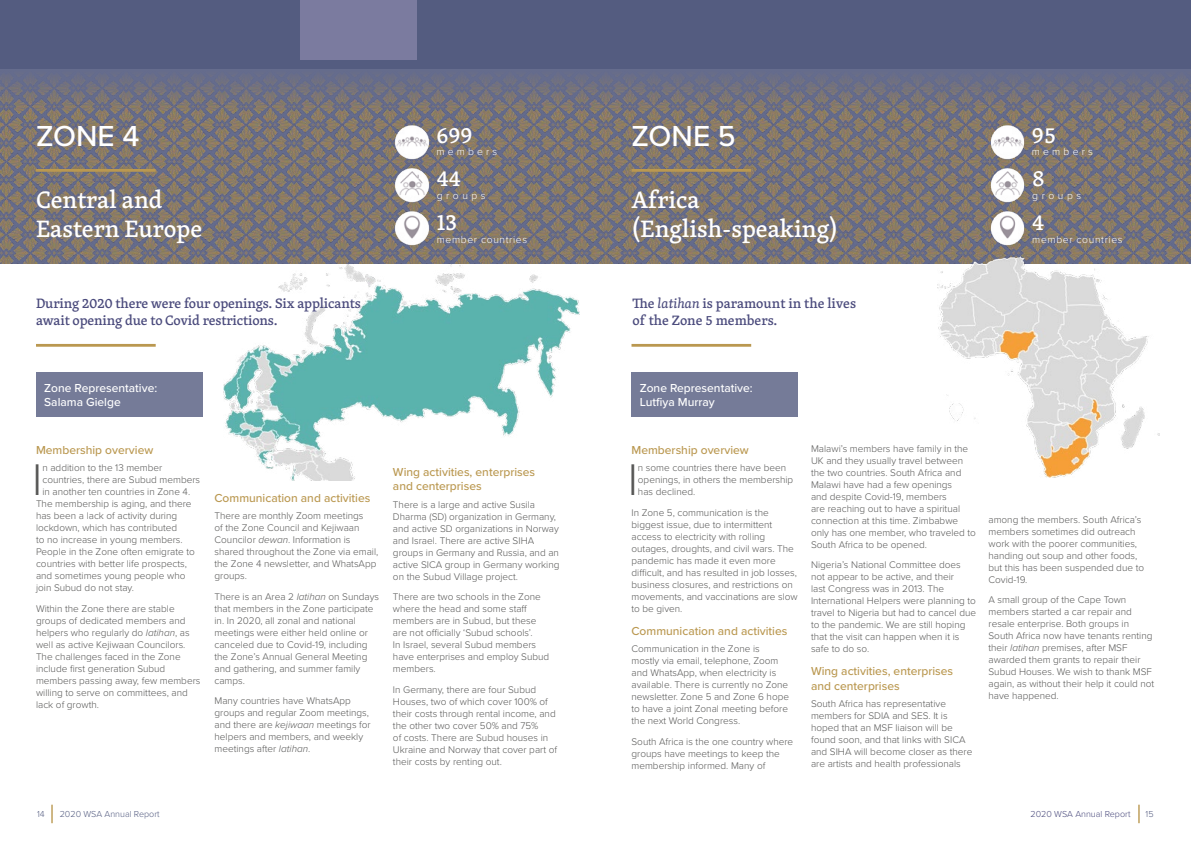
<style>
.page{position:relative;width:1191px;height:842px;background:#fff}
.page>*{position:absolute;margin:0;border:0;box-sizing:border-box;transform-origin:0 0}
.t1{font:300 100.6px "Proxima Nova";color:#fff}
.t2{font:300 46px "Proxima Nova";color:#575756}
.t3{font:500 30px "Proxima Nova";color:#fff}
.t4{font:500 24.4px/29.3px "Skolar Latin";color:#fff}
.t5{font:500 23px/43.4px "Skolar Latin";color:#fff}
.t6{font:500 14px/16.8px "Skolar Latin";letter-spacing:-.01em;color:#4a4a7c}
.t7{font:500 12px/14.4px "Proxima Nova";color:#ba9850}
.t8{font:500 12px/14.4px "Proxima Nova";color:#fff}
.t9{font:300 10.3px "Proxima Nova";letter-spacing:.06em;color:#fff}
.t10{font:300 10.3px "Proxima Nova";letter-spacing:.305em;color:#fff}
.t11{font:300 10px/12px "Proxima Nova";color:#575756}
.t12{font:300 9px "Proxima Nova";color:#545c80}
.t13{font:300 9px "Proxima Nova";color:#4a4a7c}
.s1{font-style:italic}
.s2{font-weight:400;font-style:italic}
</style>
<div class="page">
<div style="left:0;top:0;width:1191px;height:69px;background:#545c80"></div>
<svg style="left:51px;top:805px;width:2px;height:18px"></svg>
<svg style="left:1138px;top:805px;width:1px;height:18px"></svg>
<div style="left:300px;top:0;width:116px;height:60px;background:#7b7b9f"></div>
<img style="left:0;top:69px;width:1191px;height:195px">
<hr style="left:36px;top:169px;width:120px;height:3px;background:#ba9850">
<hr style="left:36px;top:344px;width:120px;height:3px;background:#ba9850">
<img style="left:223px;top:264px;width:356px;height:217px">
<div style="left:36px;top:372px;width:166px;height:44px;background:#757b98"></div>
<img style="left:393px;top:123px;width:38px;height:38px">
<img style="left:393px;top:166px;width:38px;height:38px">
<img style="left:393px;top:209px;width:38px;height:38px">
<img style="left:937px;top:256px;width:222px;height:222px">
<hr style="left:631px;top:169px;width:120px;height:3px;background:#ba9850">
<div style="left:631px;top:372px;width:167px;height:44px;background:#757b98"></div>
<img style="left:988px;top:123px;width:38px;height:38px">
<img style="left:988px;top:166px;width:38px;height:38px">
<img style="left:988px;top:209px;width:38px;height:38px">
<hr style="left:631px;top:344px;width:120px;height:3px;background:#ba9850">
<h1 class="t1" style="left:36px;top:83px;width:32px">1</h1>
<h3 class="t3" style="left:36px;top:114px;width:105px">ZONE 4</h3>
<h3 class="t4" style="left:36px;top:184px;width:168px">Central and<br>Eastern Europe</h3>
<h3 class="t6" style="left:36px;top:295px;width:326px">During 2020 there were four openings. Six applicants await opening due to Covid restrictions.</h3>
<h3 class="t5" style="left:436px;top:112px;width:38px">699<br>44</h3>
<p class="t9" style="left:437px;top:187px;width:50px">groups</p>
<p class="t9" style="left:437px;top:232px;width:92px">member countries</p>
<p class="t10" style="left:436px;top:144px;width:62px">members</p>
<h3 class="t5" style="left:437px;top:199px;width:22px">13</h3>
<p class="t8" style="left:44px;top:380px;width:115px">Zone Representative:<br>Salama Gielge</p>
<p class="t7" style="left:36px;top:442px;width:119px">Membership overview</p>
<h2 class="t2" style="left:32px;top:446px;width:12px">I</h2>
<p class="t11" style="left:42px;top:461px;width:121px">n addition to the 13 member</p>
<p class="t11" style="left:42px;top:473px;width:159px">countries, there are Subud members</p>
<p class="t11" style="left:42px;top:485px;width:149px">in another ten countries in Zone 4.</p>
<p class="t11" style="left:36px;top:497px;width:157px">The membership is aging, and there</p>
<p class="t11" style="left:36px;top:509px;width:143px">has been a lack of activity during</p>
<p class="t11" style="left:36px;top:521px;width:143px">lockdown, which has contributed</p>
<p class="t11" style="left:36px;top:533px;width:148px">to no increase in young members.</p>
<p class="t11" style="left:36px;top:545px;width:160px">People in the Zone often emigrate to</p>
<p class="t11" style="left:36px;top:557px;width:152px">countries with better life prospects,</p>
<p class="t11" style="left:36px;top:569px;width:151px">and sometimes young people who</p>
<p class="t11" style="left:36px;top:581px;width:100px">join Subud do not stay.</p>
<p class="t11" style="left:36px;top:602px;width:166px">Within the Zone there are stable groups of dedicated members and helpers who regularly do <span class="s1">latihan</span>, as well as active Kejiwaan Councilors.<br>The challenges faced in the Zone include first generation Subud members passing away, few members willing to serve on committees, and lack of growth.</p>
<p class="t7" style="left:214px;top:490px;width:157px">Communication and activities</p>
<p class="t11" style="left:214px;top:509px;width:165px">There are monthly Zoom meetings<br>of the Zone Council and Kejiwaan<br>Councilor <span class="s1">dewan</span>. Information is shared throughout the Zone via email, the Zone 4 newsletter, and WhatsApp groups.</p>
<p class="t11" style="left:214px;top:590px;width:166px">There is an Area 2 <span class="s1">latihan</span> on Sundays that members in the Zone participate in. In 2020, all zonal and national meetings were either held online or canceled due to Covid-19, including the Zone’s Annual General Meeting and gathering, and summer family camps.</p>
<p class="t11" style="left:214px;top:694px;width:158px">Many countries have WhatsApp groups and regular Zoom meetings, and there are <span class="s1">kejiwaan</span> meetings for helpers and members, and weekly meetings after <span class="s1">latihan</span>.</p>
<p class="t7" style="left:393px;top:464px;width:144px">Wing activities, enterprises and centerprises</p>
<p class="t11" style="left:393px;top:498px;width:168px">There is a large and active Susila Dharma (SD) organization in Germany, and active SD organizations in Norway and Israel. There are active SIHA groups in Germany and Russia, and an active SICA group in Germany working on the Subud Village project.</p>
<p class="t11" style="left:393px;top:590px;width:158px">There are two schools in the Zone where the head and some staff members are in Subud, but these are not officially ‘Subud schools’.<br>In Israel, several Subud members have enterprises and employ Subud members.</p>
<p class="t11" style="left:393px;top:683px;width:166px">In Germany, there are four Subud Houses, two of which cover 100% of their costs through rental income, and the other two cover 50% and 75%<br>of costs. There are Subud houses in Ukraine and Norway that cover part of their costs by renting out.</p>
<h3 class="t3" style="left:631px;top:114px;width:106px">ZONE 5</h3>
<h3 class="t4" style="left:631px;top:184px;width:208px">Africa (English-speaking)</h3>
<h3 class="t6" style="left:632px;top:295px;width:225px">The <span class="s2">latihan</span> is paramount in the lives of the Zone 5 members.</h3>
<h3 class="t5" style="left:1032px;top:112px;width:25px">95<br>8</h3>
<p class="t9" style="left:1032px;top:187px;width:50px">groups</p>
<p class="t9" style="left:1032px;top:232px;width:92px">member countries</p>
<p class="t10" style="left:1032px;top:144px;width:62px">members</p>
<h3 class="t5" style="left:1032px;top:199px;width:14px">4</h3>
<p class="t8" style="left:639px;top:380px;width:115px">Zone Representative:<br>Lutfiya Murray</p>
<p class="t7" style="left:631px;top:442px;width:119px">Membership overview</p>
<h2 class="t2" style="left:627px;top:446px;width:12px">I</h2>
<p class="t11" style="left:638px;top:461px;width:157px">n some countries there have been openings, in others the membership has declined.</p>
<p class="t11" style="left:631px;top:506px;width:168px">In Zone 5, communication is the biggest issue, due to intermittent access to electricity with rolling outages, droughts, and civil wars. The pandemic has made it even more difficult, and has resulted in job losses, business closures, and restrictions on movements, and vaccinations are slow to be given.</p>
<p class="t7" style="left:631px;top:623px;width:157px">Communication and activities</p>
<p class="t11" style="left:631px;top:642px;width:159px">Communication in the Zone is mostly via email, telephone, Zoom and WhatsApp, when electricity is available. There is currently no Zone newsletter. Zone 5 and Zone 6 hope to have a joint Zonal meeting before the next World Congress.</p>
<p class="t11" style="left:631px;top:735px;width:163px">South Africa is the one country where groups have meetings to keep the membership informed. Many of</p>
<p class="t11" style="left:811px;top:442px;width:166px">Malawi’s members have family in the<br>UK and they usually travel between the two countries. South Africa and<br>Malawi have had a few openings<br>and despite Covid-19, members<br>are reaching out to have a spiritual connection at this time. Zimbabwe only has one member, who traveled to<br>South Africa to be opened.</p>
<p class="t11" style="left:811px;top:559px;width:167px">Nigeria’s National Committee does not appear to be active, and their<br>last Congress was in 2013. The<br>International Helpers were planning to travel to Nigeria but had to cancel due to the pandemic. We are still hoping that the visit can happen when it is safe to do so.</p>
<p class="t7" style="left:811px;top:664px;width:144px">Wing activities, enterprises and centerprises</p>
<p class="t11" style="left:811px;top:697px;width:163px">South Africa has representative members for SDIA and SES. It is hoped that an MSF liaison will be found soon, and that links with SICA and SIHA will become closer as there are artists and health professionals</p>
<p class="t11" style="left:988px;top:513px;width:157px">among the members. South Africa’s members sometimes did outreach work with the poorer communities, handing out soup and other foods, but this has been suspended due to<br>Covid-19.</p>
<p class="t11" style="left:988px;top:593px;width:167px">A small group of the Cape Town members started a car repair and resale enterprise. Both groups in<br>South Africa now have tenants renting their <span class="s1">latihan</span> premises, after MSF awarded them grants to repair their<br>Subud Houses. We wish to thank MSF again, as without their help it could not have happened.</p>
<p class="t12" style="left:37px;top:807px;width:9px">14</p>
<p class="t12" style="left:60px;top:807px;width:101px">2020 WSA Annual Report</p>
<p class="t13" style="left:1030px;top:807px;width:101px">2020 WSA Annual Report</p>
<p class="t12" style="left:1145px;top:807px;width:10px">15</p>
</div>
